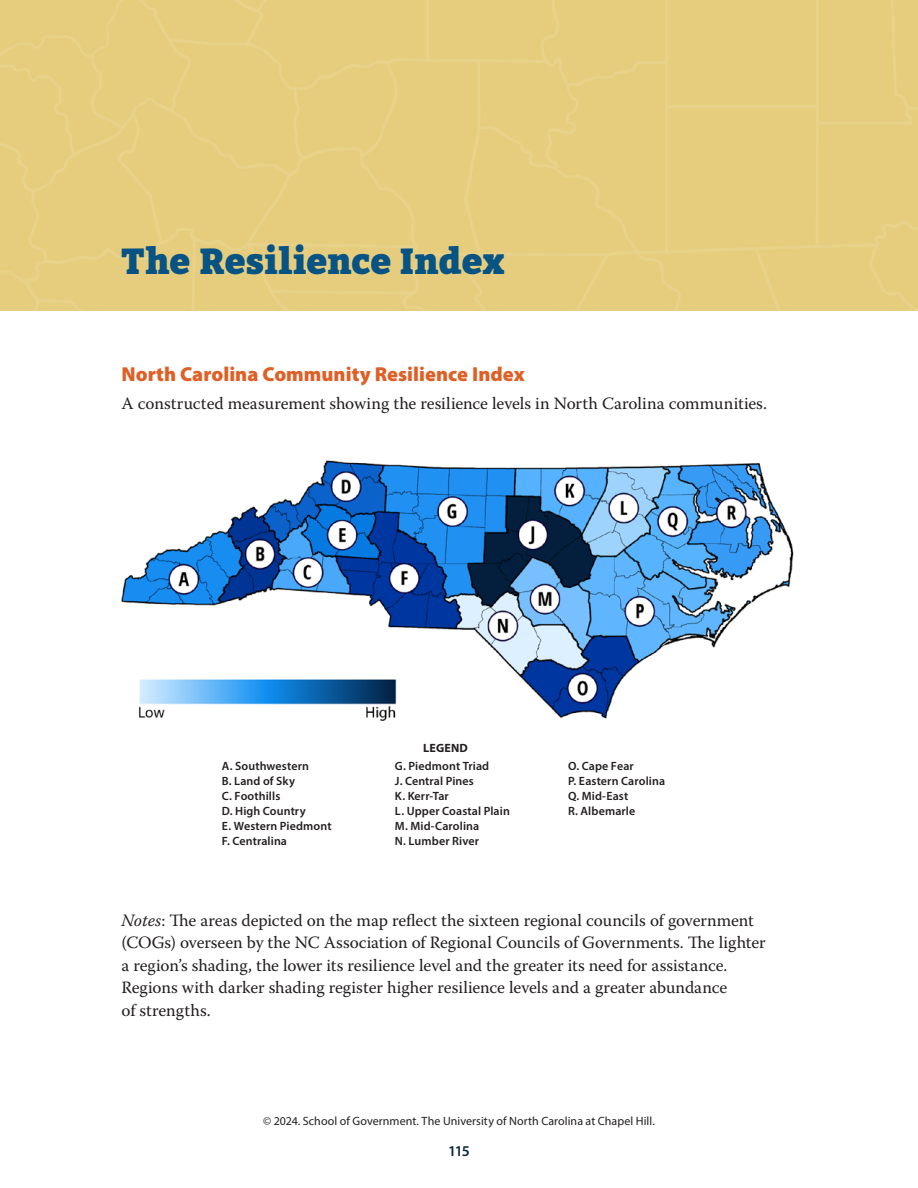
<style>
.page{position:relative;width:918px;height:1188px;background:#fff}
.page>*{position:absolute;margin:0;border:0;box-sizing:border-box;transform-origin:0 0}
._00_Section_Title{font:900 36px "Bitter";color:#075384}
._00_B_head{font:900 20.25px "Myriad Pro";color:#de6027}
._01_BT__no_indent{font:17.25px/22.5px "Warnock Pro";letter-spacing:-.005em;color:#231f20}
.t1{font:600 15px "Myriad Pro";color:#092940}
.t2{font:600 12px "Myriad Pro";letter-spacing:.01em;color:#231f20}
.t3{font:12px "Myriad Pro";letter-spacing:.005em;color:#231f20}
.t4{font:700 12px "Myriad Pro";letter-spacing:.02em;color:#231f20}
.s1{font-style:italic}
</style>
<div class="page">
<div style="left:0;top:0;width:918px;height:310px;background:#e6cd7d"></div>
<img style="left:121px;top:460px;width:673px;height:261px">
<p class="_00_Section_Title" style="left:122px;top:241px;width:385px">The Resilience Index</p>
<p class="_00_B_head" style="left:122px;top:360px;width:405px">North Carolina Community Resilience Index</p>
<p class="_01_BT__no_indent" style="left:122px;top:392px;width:647px">A constructed measurement showing the resilience levels in North Carolina communities.</p>
<p class="t2" style="left:222px;top:759px;width:89px">A. Southwestern</p>
<p class="t2" style="left:222px;top:774px;width:75px">B. Land of Sky</p>
<p class="t2" style="left:222px;top:789px;width:60px">C. Foothills</p>
<p class="t2" style="left:222px;top:804px;width:85px">D. High Country</p>
<p class="t2" style="left:222px;top:819px;width:111px">E. Western Piedmont</p>
<p class="t2" style="left:222px;top:834px;width:67px">F. Centralina</p>
<p class="t4" style="left:423px;top:741px;width:46px">LEGEND</p>
<p class="t2" style="left:395px;top:759px;width:96px">G. Piedmont Triad</p>
<p class="t2" style="left:395px;top:774px;width:81px">J. Central Pines</p>
<p class="t2" style="left:395px;top:789px;width:55px">K. Kerr-Tar</p>
<p class="t2" style="left:395px;top:804px;width:116px">L. Upper Coastal Plain</p>
<p class="t2" style="left:395px;top:819px;width:86px">M. Mid-Carolina</p>
<p class="t2" style="left:395px;top:834px;width:86px">N. Lumber River</p>
<p class="t2" style="left:568px;top:759px;width:67px">O. Cape Fear</p>
<p class="t2" style="left:568px;top:774px;width:99px">P. Eastern Carolina</p>
<p class="t2" style="left:568px;top:789px;width:62px">Q. Mid-East</p>
<p class="t2" style="left:568px;top:804px;width:69px">R. Albemarle</p>
<p class="_01_BT__no_indent" style="left:122px;top:909px;width:646px"><span class="s1">Notes</span>: The areas depicted on the map reflect the sixteen regional councils of government (COGs) overseen by the NC Association of Regional Councils of Governments. The lighter a region’s shading, the lower its resilience level and the greater its need for assistance.<br>Regions with darker shading register higher resilience levels and a greater abundance<br>of strengths.</p>
<p class="t3" style="left:263px;top:1114px;width:393px">© 2024. School of Government. The University of North Carolina at Chapel Hill.</p>
<p class="t1" style="left:448px;top:1141px;width:23px">115</p>
</div>
